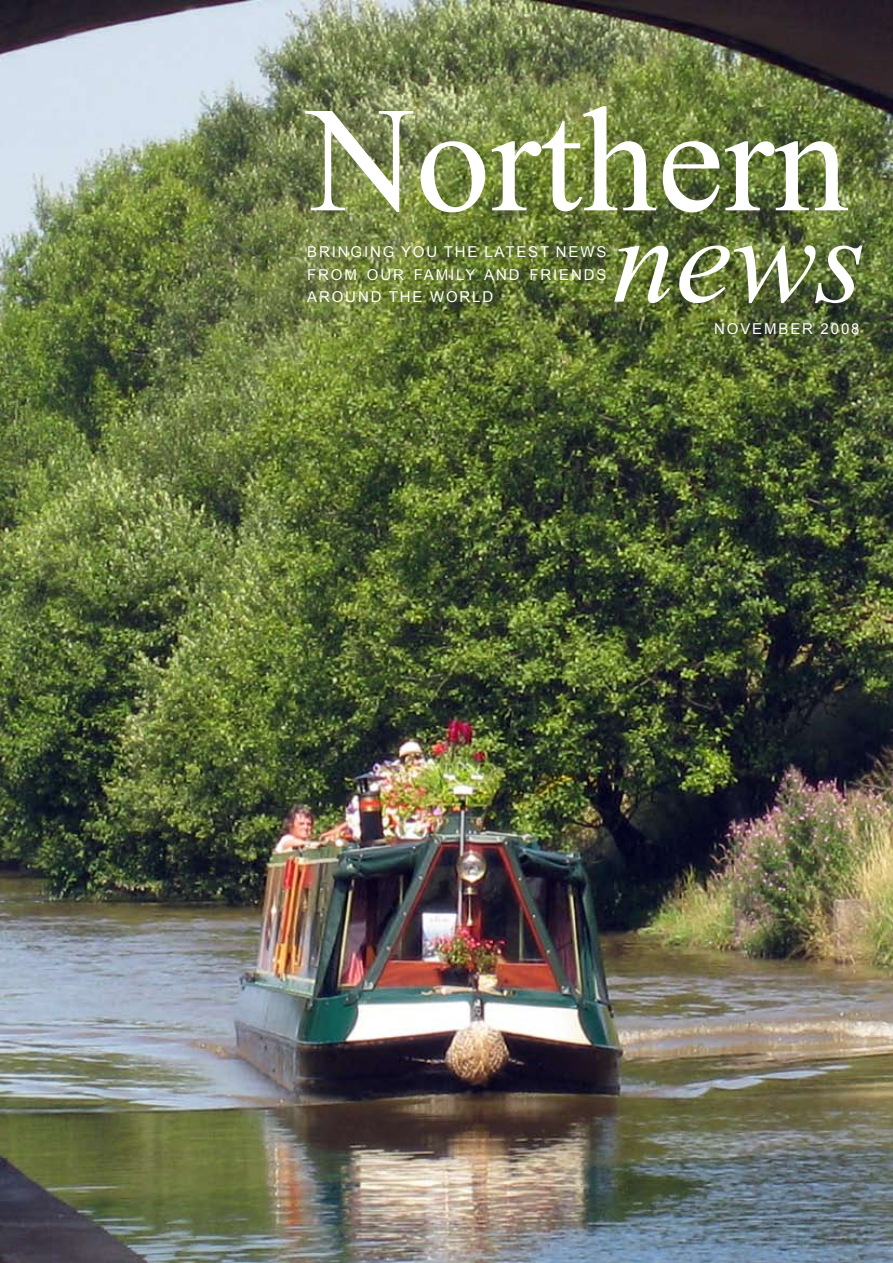
<style>
.page{position:relative;width:893px;height:1263px;background:#fff}
.page>*{position:absolute;margin:0;border:0;box-sizing:border-box;transform-origin:0 0}
.t1{font:150px "Times New Roman";color:#fff}
.t2{font:italic 126.9px "Times New Roman";color:#fff}
.t3{font:15px/22.5px "Arial";letter-spacing:.125em;color:#fff;text-align:justify}
</style>
<div class="page">
<img style="left:0;top:0;width:893px;height:1263px">
<h1 class="t1" style="left:307px;top:59px;width:543px">Northern</h1>
<p class="t3" style="left:307px;top:241px;width:301px">BRINGING YOU THE LATEST NEWS FROM OUR FAMILY AND FRIENDS AROUND THE WORLD</p>
<h2 class="t2" style="left:612px;top:172px;width:255px">news</h2>
<p class="t3" style="left:714px;top:318px;width:147px">NOVEMBER 2008</p>
</div>
